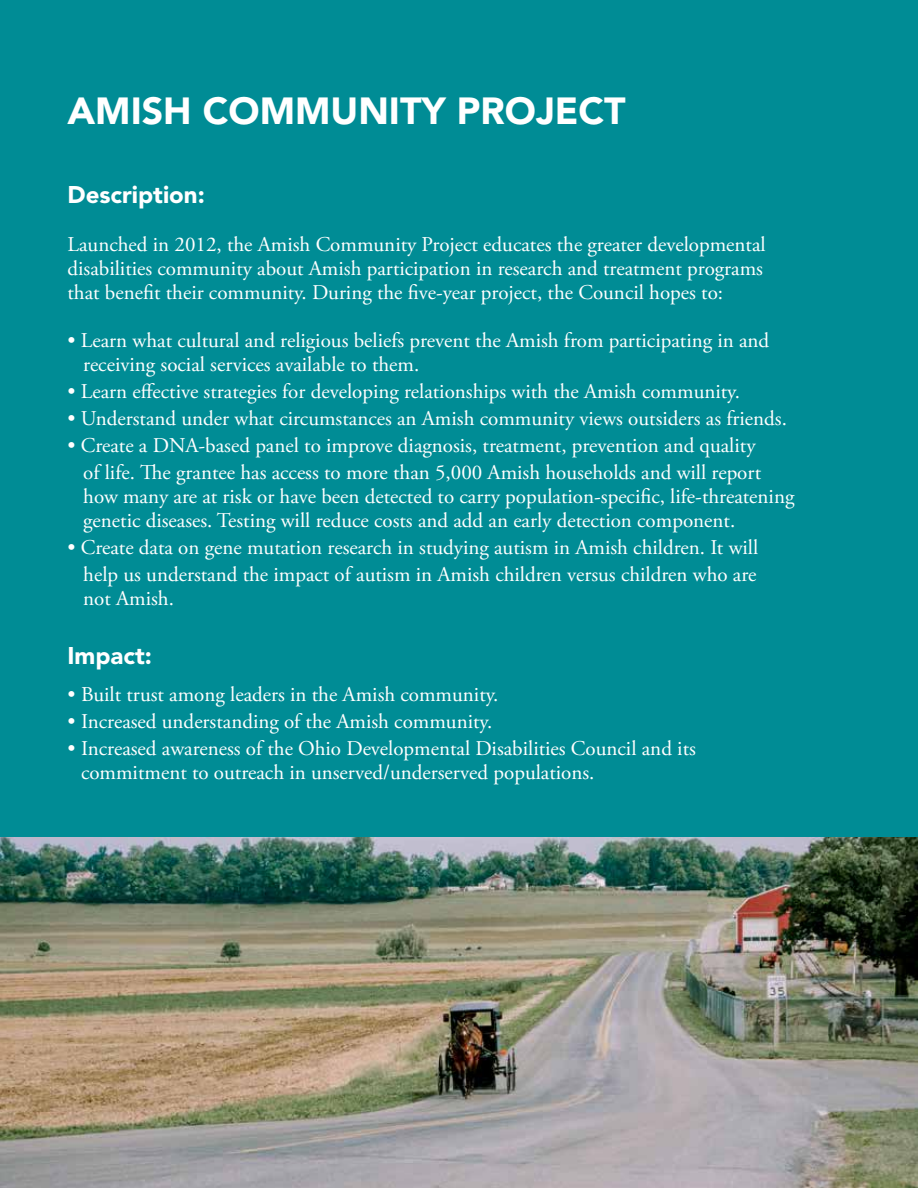
<style>
.page{position:relative;width:918px;height:1188px;background:#fff}
.page>*{position:absolute;margin:0;border:0;box-sizing:border-box;transform-origin:0 0}
.t1{font:900 37.5px "Avenir LT Std";color:#fff}
.t2{font:900 24px "Avenir LT Std";color:#fff}
.t3{font:21px/24px "Adobe Garamond Pro";color:#fff}
</style>
<div class="page">
<div style="left:0;top:0;width:918px;height:897px;background:#008c95"></div>
<img style="left:0;top:837px;width:918px;height:351px">
<h1 class="t1" style="left:68px;top:88px;width:560px">AMISH COMMUNITY PROJECT</h1>
<p class="t2" style="left:68px;top:180px;width:139px">Description:</p>
<p class="t3" style="left:68px;top:233px;width:700px">Launched in 2012, the Amish Community Project educates the greater developmental disabilities community about Amish participation in research and treatment programs that benefit their community. During the five-year project, the Council hopes to:</p>
<p class="t3" style="left:83px;top:329px;width:687px;text-indent:-16px">• Learn what cultural and religious beliefs prevent the Amish from participating in and receiving social services available to them.</p>
<p class="t3" style="left:68px;top:380px;width:674px">• Learn effective strategies for developing relationships with the Amish community.</p>
<p class="t3" style="left:68px;top:407px;width:721px">• Understand under what circumstances an Amish community views outsiders as friends.</p>
<p class="t3" style="left:68px;top:433px;width:695px;line-height:27px;text-align:right">• Create a DNA-based panel to improve diagnosis, treatment, prevention and quality of life. The grantee has access to more than 5,000 Amish households and will report</p>
<p class="t3" style="left:83px;top:485px;width:713px">how many are at risk or have been detected to carry population-specific, life-threatening genetic diseases. Testing will reduce costs and add an early detection component.</p>
<p class="t3" style="left:68px;top:535px;width:692px;line-height:27px;text-align:right">• Create data on gene mutation research in studying autism in Amish children. It will help us understand the impact of autism in Amish children versus children who are</p>
<p class="t3" style="left:83px;top:587px;width:92px">not Amish.</p>
<p class="t2" style="left:68px;top:641px;width:86px">Impact:</p>
<p class="t3" style="left:68px;top:683px;width:432px">• Built trust among leaders in the Amish community.</p>
<p class="t3" style="left:68px;top:710px;width:426px">• Increased understanding of the Amish community.</p>
<p class="t3" style="left:81px;top:737px;width:616px;text-indent:-14px">• Increased awareness of the Ohio Developmental Disabilities Council and its commitment to outreach in unserved/underserved populations.</p>
</div>
